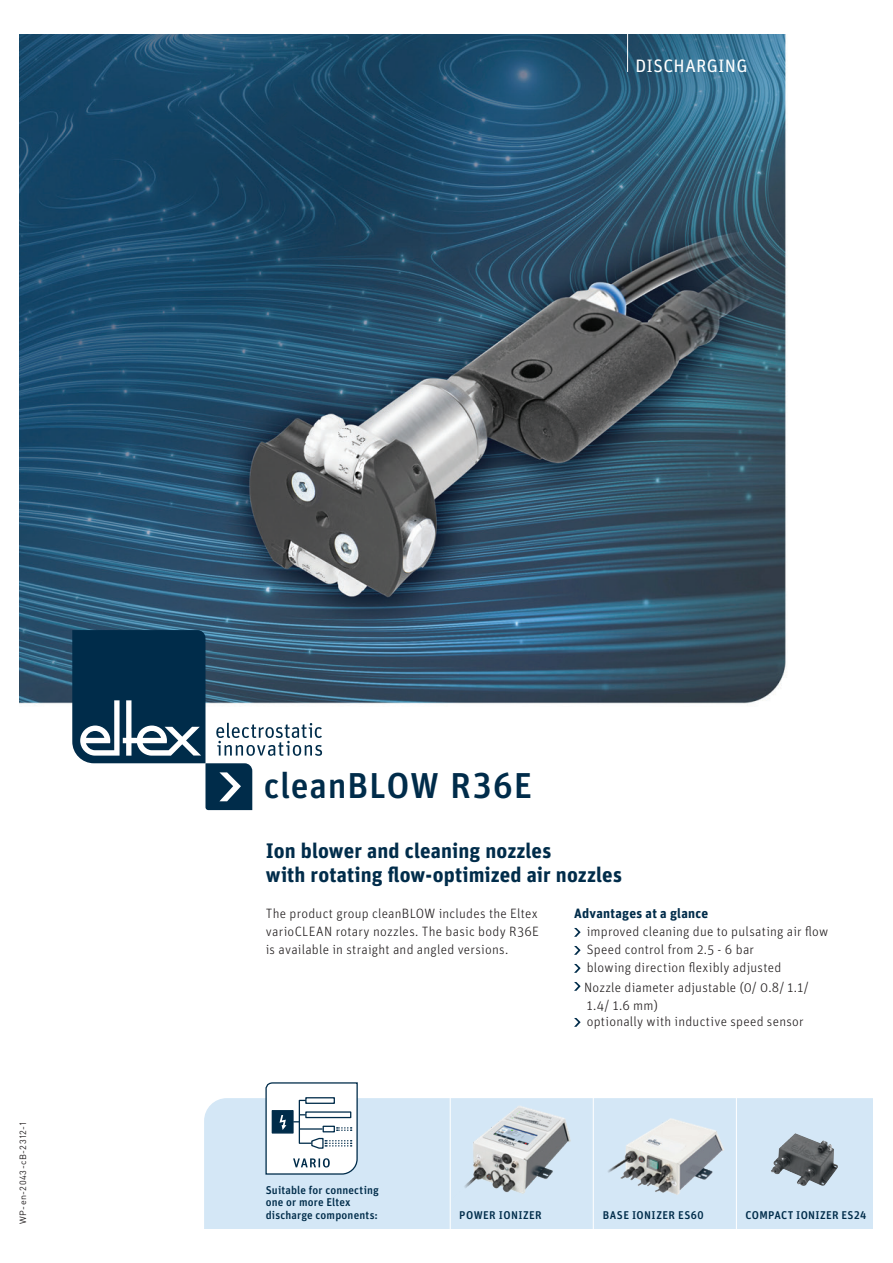
<style>
.page{position:relative;width:893px;height:1263px;background:#fff}
.page>*{position:absolute;margin:0;border:0;box-sizing:border-box;transform-origin:0 0}
._00_Headline{font:500 36px "Unit OT";letter-spacing:.02em;color:#002c4a}
._01_Zwischenhead_2_Zeiler{font:700 21px "Unit OT";letter-spacing:.005em;color:#002c4a}
._01_Kopf{font:18px "Unit OT";letter-spacing:.02em;color:#fff}
._02_Vorteile{font:300 13.5px/18px "Unit OT";letter-spacing:.015em;color:#231f20}
._02_Text{font:300 13.5px/18px "Unit OT";letter-spacing:.015em;color:#231f20;text-align:justify}
._02_Vorteile_Headline{font:300 13.5px/18px "Unit OT";letter-spacing:.015em;color:#231f20}
._02_Text-2{font:500 11.25px/12.8px "Unit OT";letter-spacing:.015em;color:#002c4a}
._02_Vorteile-2{font:500 11.25px "Unit OT";letter-spacing:.035em;color:#002c4a}
.t1{font:9px "DIN Pro";letter-spacing:.065em;color:#231f20}
.s1{font-weight:700;color:#002c4a}
</style>
<div class="page">
<img style="left:19px;top:34px;width:768px;height:777px">
<div style="left:204px;top:1098px;width:669px;height:131px;background:#d4e7f6"></div>
<svg style="left:72px;top:630px;width:250px;height:180px"></svg>
<svg style="left:265px;top:1082px;width:93px;height:93px"></svg>
<hr style="left:450px;top:1094px;width:1px;height:162px;background:#fff">
<hr style="left:736px;top:1094px;width:1px;height:162px;background:#fff">
<hr style="left:593px;top:1089px;width:1px;height:162px;background:#fff">
<img style="left:771px;top:1133px;width:67px;height:53px">
<img style="left:453px;top:1100px;width:126px;height:100px">
<img style="left:600px;top:1113px;width:128px;height:89px">
<hr style="left:627px;top:0;width:1px;height:72px;background:#fff">
<svg style="left:574px;top:928px;width:7px;height:9px"></svg>
<svg style="left:574px;top:946px;width:7px;height:9px"></svg>
<svg style="left:574px;top:964px;width:7px;height:9px"></svg>
<svg style="left:574px;top:982px;width:7px;height:9px"></svg>
<svg style="left:574px;top:1018px;width:7px;height:9px"></svg>
<p class="_01_Kopf" style="left:635px;top:54px;width:114px">DISCHARGING</p>
<p class="t1" style="left:17px;top:1224px;width:104px;rotate:-90deg">WP-en-2043-cB-2312-1</p>
<p class="_00_Headline" style="left:264px;top:762px;width:270px">cleanBLOW R36E</p>
<p class="_01_Zwischenhead_2_Zeiler" style="left:266px;top:837px;width:287px">Ion blower and cleaning nozzles</p>
<p class="_01_Zwischenhead_2_Zeiler" style="left:266px;top:861px;width:358px">with rotating flow-optimized air nozzles</p>
<p class="_02_Text" style="left:266px;top:904px;width:275px">The product group cleanBLOW includes the Eltex varioCLEAN rotary nozzles. The basic body R36E is available in straight and angled versions.</p>
<p class="_02_Vorteile_Headline" style="left:587px;top:904px;width:243px;text-indent:-13px"><span class="s1">Advantages at a glance<br></span>improved cleaning due to pulsating air flow</p>
<p class="_02_Vorteile" style="left:587px;top:940px;width:196px">Speed control from 2.5 - 6 bar blowing direction flexibly adjusted</p>
<p class="_02_Vorteile" style="left:584px;top:978px;width:226px">Nozzle diameter adjustable (0/ 0.8/ 1.1/</p>
<p class="_02_Vorteile" style="left:587px;top:996px;width:72px">1.4/ 1.6 mm)</p>
<p class="_02_Vorteile" style="left:587px;top:1012px;width:218px">optionally with inductive speed sensor</p>
<p class="_02_Text-2" style="left:266px;top:1183px;width:115px">Suitable for connecting one or more Eltex</p>
<p class="_02_Text-2" style="left:266px;top:1208px;width:114px">discharge components:</p>
<p class="_02_Vorteile-2" style="left:459px;top:1208px;width:84px">POWER IONIZER</p>
<p class="_02_Vorteile-2" style="left:603px;top:1208px;width:102px">BASE IONIZER ES60</p>
<p class="_02_Vorteile-2" style="left:745px;top:1208px;width:122px">COMPACT IONIZER ES24</p>
</div>
